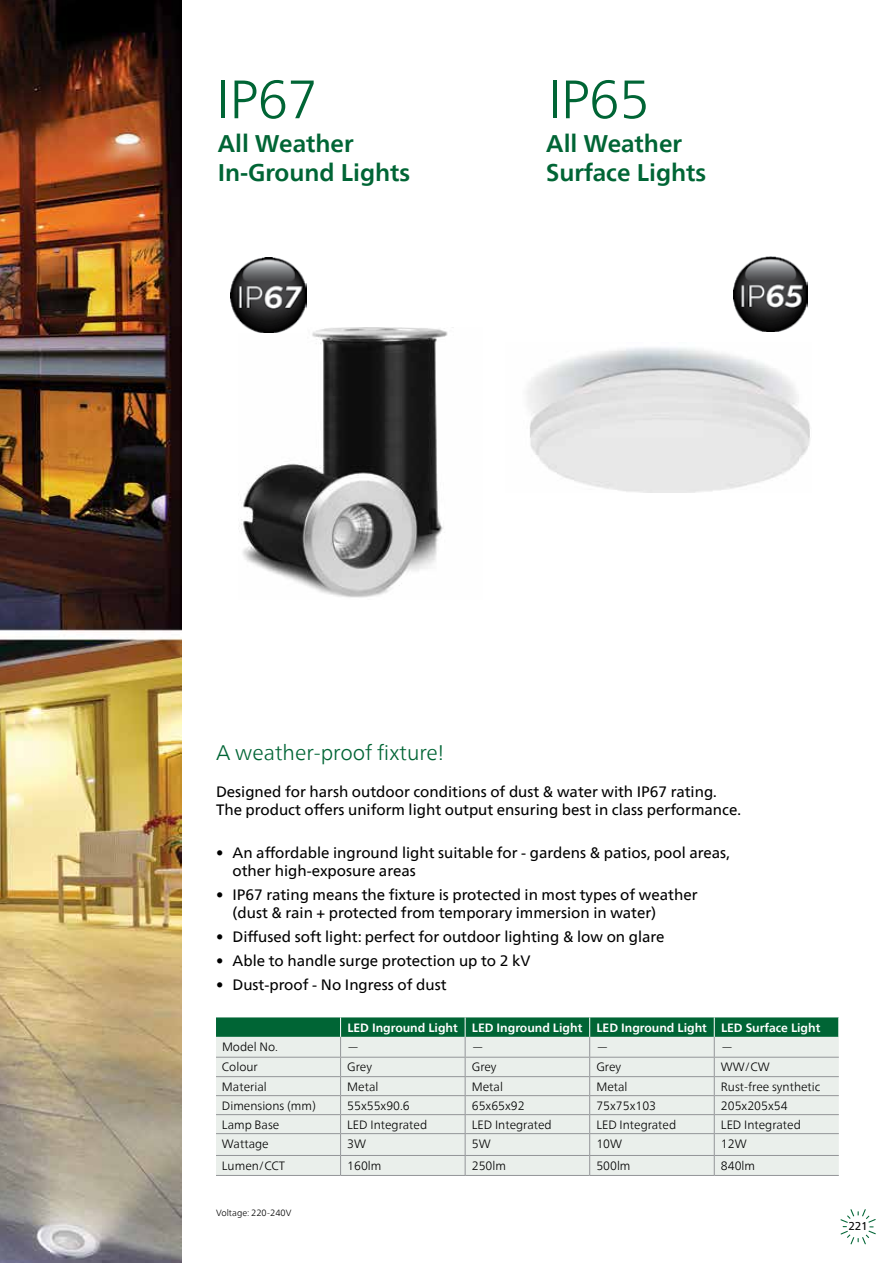
<style>
.page{position:relative;width:893px;height:1263px;background:#fff}
.page>*{position:absolute;margin:0;border:0;box-sizing:border-box;transform-origin:0 0}
.t1{font:300 54px "Neue Frutiger World";letter-spacing:-.02em;color:#006535}
.t2{font:700 24px/28.8px "Neue Frutiger World";color:#006535}
.t3{font:300 21px "Neue Frutiger World";color:#006535}
.t4{font:15px/18.5px "Neue Frutiger World";color:#000}
.t5{font:300 12px "Neue Frutiger World";color:#000}
.t6{font:700 12px "Neue Frutiger World";color:#fff}
.t7{font:11.25px "Neue Frutiger World";color:#000}
.t8{font:300 9px "Neue Frutiger World";color:#000}
</style>
<div class="page">
<svg style="left:840px;top:1209px;width:36px;height:35px"></svg>
<img style="left:527px;top:347px;width:283px;height:145px">
<img style="left:239px;top:327px;width:215px;height:271px">
<img style="left:0;top:0;width:181px;height:1263px">
<svg style="left:216px;top:1017px;width:623px;height:158px;background:#cadad1"></svg>
<hr style="left:216px;top:1175px;width:125px;height:1px;background:#939598">
<hr style="left:341px;top:1175px;width:124px;height:1px;background:#939598">
<hr style="left:465px;top:1175px;width:125px;height:1px;background:#939598">
<hr style="left:590px;top:1175px;width:124px;height:1px;background:#939598">
<hr style="left:714px;top:1175px;width:125px;height:1px;background:#939598">
<hr style="left:216px;top:1155px;width:125px;height:1px;background:#939598">
<hr style="left:341px;top:1155px;width:124px;height:1px;background:#939598">
<hr style="left:465px;top:1155px;width:125px;height:1px;background:#939598">
<hr style="left:590px;top:1155px;width:124px;height:1px;background:#939598">
<hr style="left:714px;top:1155px;width:125px;height:1px;background:#939598">
<img style="left:733px;top:256px;width:75px;height:76px">
<img style="left:231px;top:258px;width:75px;height:75px">
<p class="t1" style="left:216px;top:57px;width:104px">IP67</p>
<p class="t1" style="left:547px;top:57px;width:104px">IP65</p>
<p class="t2" style="left:218px;top:129px;width:194px">All Weather<br>In-Ground Lights</p>
<p class="t2" style="left:546px;top:129px;width:162px">All Weather<br>Surface Lights</p>
<p class="t3" style="left:216px;top:737px;width:230px">A weather-proof fixture!</p>
<p class="t4" style="left:216px;top:783px;width:526px">Designed for harsh outdoor conditions of dust &amp; water with IP67 rating.<br>The product offers uniform light output ensuring best in class performance.</p>
<p class="t4" style="left:232px;top:843px;width:499px;text-indent:-16px">• An affordable inground light suitable for - gardens &amp; patios, pool areas, other high-exposure areas</p>
<p class="t4" style="left:232px;top:886px;width:466px;text-indent:-16px">• IP67 rating means the fixture is protected in most types of weather (dust &amp; rain + protected from temporary immersion in water)</p>
<p class="t4" style="left:216px;top:928px;width:450px">• Diffused soft light: perfect for outdoor lighting &amp; low on glare</p>
<p class="t4" style="left:216px;top:952px;width:316px">• Able to handle surge protection up to 2 kV</p>
<p class="t4" style="left:216px;top:976px;width:232px">• Dust-proof - No Ingress of dust</p>
<p class="t6" style="left:347px;top:1017px;width:475px">LED Inground Light LED Inground Light LED Inground Light LED Surface Light</p>
<p class="t5" style="left:222px;top:1037px;width:57px">Model No.</p>
<p class="t5" style="left:347px;top:1037px;width:13px">—</p>
<p class="t5" style="left:472px;top:1037px;width:13px">—</p>
<p class="t5" style="left:596px;top:1037px;width:13px">—</p>
<p class="t5" style="left:721px;top:1037px;width:13px">—</p>
<p class="t5" style="left:222px;top:1058px;width:37px">Colour</p>
<p class="t5" style="left:347px;top:1058px;width:26px">Grey</p>
<p class="t5" style="left:472px;top:1058px;width:26px">Grey</p>
<p class="t5" style="left:596px;top:1058px;width:26px">Grey</p>
<p class="t5" style="left:721px;top:1058px;width:50px">WW/CW</p>
<p class="t5" style="left:222px;top:1077px;width:46px">Material</p>
<p class="t5" style="left:347px;top:1077px;width:33px">Metal</p>
<p class="t5" style="left:472px;top:1077px;width:33px">Metal</p>
<p class="t5" style="left:596px;top:1077px;width:33px">Metal</p>
<p class="t5" style="left:721px;top:1077px;width:101px">Rust-free synthetic</p>
<p class="t5" style="left:222px;top:1096px;width:95px">Dimensions (mm)</p>
<p class="t5" style="left:347px;top:1096px;width:64px">55x55x90.6</p>
<p class="t5" style="left:472px;top:1096px;width:54px">65x65x92</p>
<p class="t5" style="left:596px;top:1096px;width:61px">75x75x103</p>
<p class="t5" style="left:721px;top:1096px;width:68px">205x205x54</p>
<p class="t5" style="left:222px;top:1115px;width:59px">Lamp Base</p>
<p class="t5" style="left:347px;top:1115px;width:81px">LED Integrated</p>
<p class="t5" style="left:472px;top:1115px;width:81px">LED Integrated</p>
<p class="t5" style="left:596px;top:1115px;width:81px">LED Integrated</p>
<p class="t5" style="left:721px;top:1115px;width:81px">LED Integrated</p>
<p class="t5" style="left:222px;top:1134px;width:48px">Wattage</p>
<p class="t5" style="left:347px;top:1134px;width:20px">3W</p>
<p class="t5" style="left:472px;top:1134px;width:20px">5W</p>
<p class="t5" style="left:596px;top:1134px;width:27px">10W</p>
<p class="t5" style="left:721px;top:1134px;width:27px">12W</p>
<p class="t5" style="left:222px;top:1156px;width:65px">Lumen/CCT</p>
<p class="t5" style="left:347px;top:1156px;width:36px">160lm</p>
<p class="t5" style="left:472px;top:1156px;width:36px">250lm</p>
<p class="t5" style="left:596px;top:1156px;width:36px">500lm</p>
<p class="t5" style="left:721px;top:1156px;width:36px">840lm</p>
<p class="t8" style="left:216px;top:1205px;width:77px">Voltage: 220-240V</p>
<p class="t7" style="left:848px;top:1217px;width:21px">221</p>
</div>
